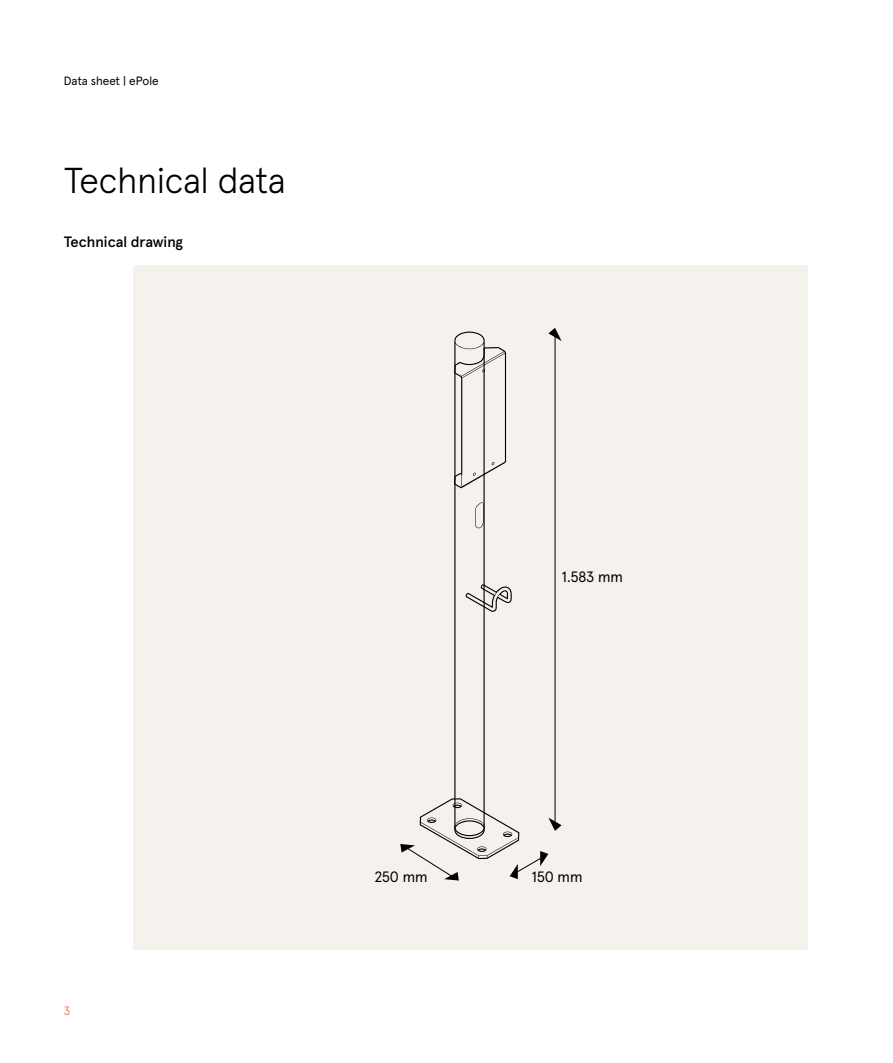
<style>
.page{position:relative;width:893px;height:1063px;background:#fff}
.page>*{position:absolute;margin:0;border:0;box-sizing:border-box;transform-origin:0 0}
.t1{font:300 36px "Apercu Pro";color:#000}
.t2{font:15px "Apercu Pro";color:#000}
.t3{font:500 15px "Apercu Pro";letter-spacing:-.005em;color:#000}
.t4{font:12px "Apercu Pro";color:#000}
.t5{font:300 12px "Apercu Pro";color:#eb5d40}
</style>
<div class="page">
<div style="left:133px;top:265px;width:675px;height:684px;background:#f5f1ed"></div>
<svg style="left:400px;top:328px;width:162px;height:553px"></svg>
<p class="t4" style="left:64px;top:72px;width:96px">Data sheet | ePole</p>
<h1 class="t1" style="left:64px;top:153px;width:223px">Technical data</h1>
<p class="t3" style="left:64px;top:230px;width:121px">Technical drawing</p>
<p class="t5" style="left:64px;top:1001px;width:8px">3</p>
<p class="t2" style="left:562px;top:565px;width:63px">1.583 mm</p>
<p class="t2" style="left:375px;top:865px;width:54px">250 mm</p>
<p class="t2" style="left:532px;top:865px;width:52px">150 mm</p>
</div>
